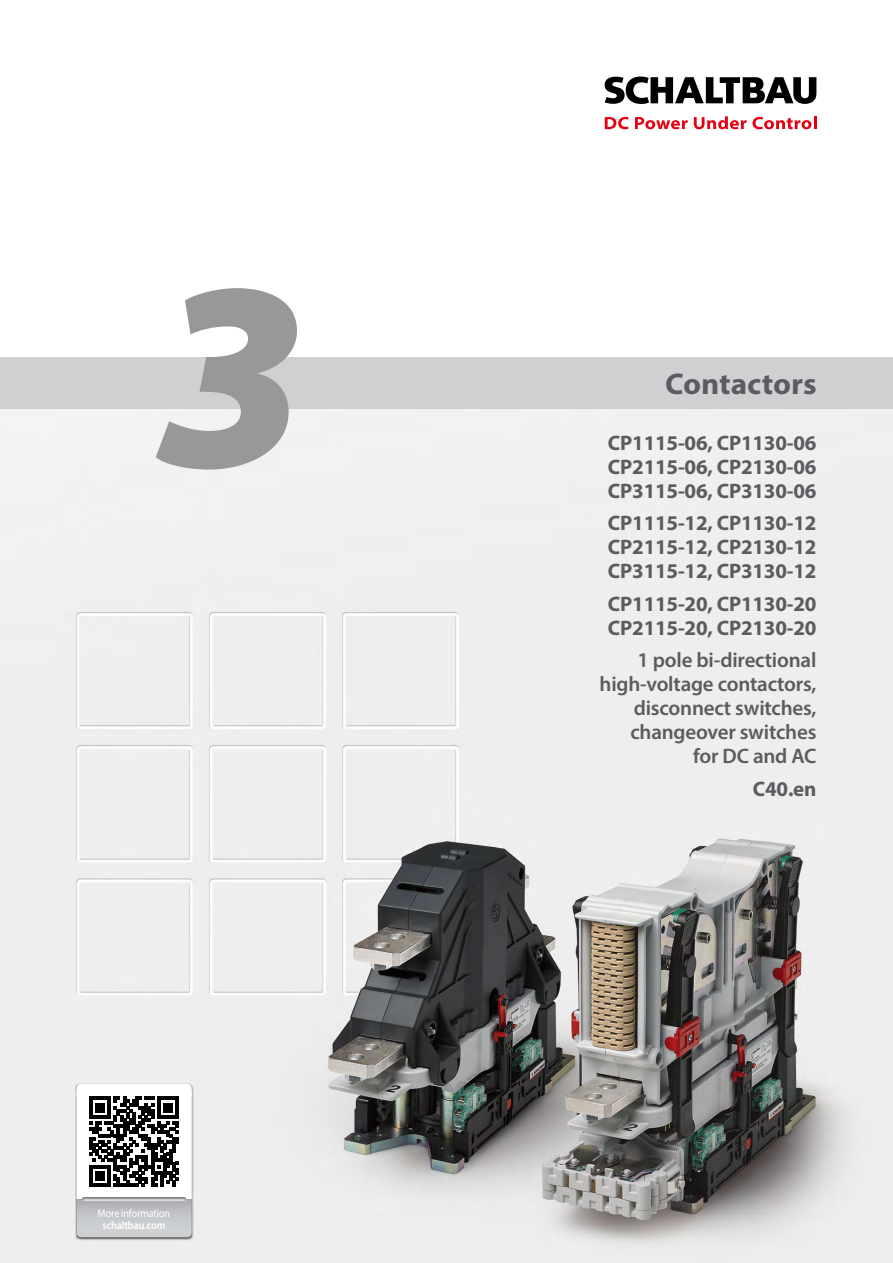
<style>
.page{position:relative;width:893px;height:1263px;background:#fff}
.page>*{position:absolute;margin:0;border:0;box-sizing:border-box;transform-origin:0 0}
.t1{font:italic 900 270px "Myriad Pro";color:#98989b}
.t2{font:700 30px "Myriad Pro";color:#5c5b60}
.t3{font:700 21px/24px "Myriad Pro";letter-spacing:-.01em;color:#5c5b60;text-align:justify}
.t4{font:600 21px/24px "Myriad Pro";letter-spacing:-.01em;color:#5c5b60;text-align:right}
.t5{font:11.25px "Myriad Pro";letter-spacing:-.01em;color:#fff;scale:.9 1}
.t6{font:600 11.25px "Myriad Pro";letter-spacing:-.01em;color:#fff;scale:.9 1}
</style>
<div class="page">
<img style="left:0;top:408px;width:893px;height:855px">
<div style="left:0;top:357px;width:893px;height:51px;background:#ced0d2"></div>
<svg style="left:605px;top:117px;width:24px;height:12px"></svg>
<svg style="left:635px;top:117px;width:53px;height:12px"></svg>
<svg style="left:694px;top:116px;width:122px;height:13px"></svg>
<svg style="left:605px;top:77px;width:211px;height:27px"></svg>
<div style="left:75px;top:1083px;width:119px;height:157px;background:#000;opacity:.65"></div>
<div style="left:77px;top:1084px;width:115px;height:15px;background:#fff;border-radius:5px"></div>
<svg style="left:77px;top:1091px;width:115px;height:146px"></svg>
<h1 class="t1" style="left:154px;top:215px;width:153px">3</h1>
<p class="t5" style="left:98px;top:1208px;width:82px">More information</p>
<p class="t6" style="left:103px;top:1220px;width:71px">schaltbau.com</p>
<h2 class="t2" style="left:665px;top:371px;width:153px">Contactors</h2>
<p class="t3" style="left:608px;top:432px;width:210px">CP1115-06, CP1130-06<br>CP2115-06, CP2130-06<br>CP3115-06, CP3130-06</p>
<p class="t3" style="left:608px;top:513px;width:210px">CP1115-12, CP1130-12<br>CP2115-12, CP2130-12<br>CP3115-12, CP3130-12</p>
<p class="t3" style="left:608px;top:593px;width:210px">CP1115-20, CP1130-20<br>CP2115-20, CP2130-20</p>
<p class="t4" style="left:600px;top:650px;width:218px">1 pole bi-directional high-voltage contactors, disconnect switches, changeover switches<br>for DC and AC</p>
<p class="t3" style="left:753px;top:778px;width:65px">C40.en</p>
</div>
